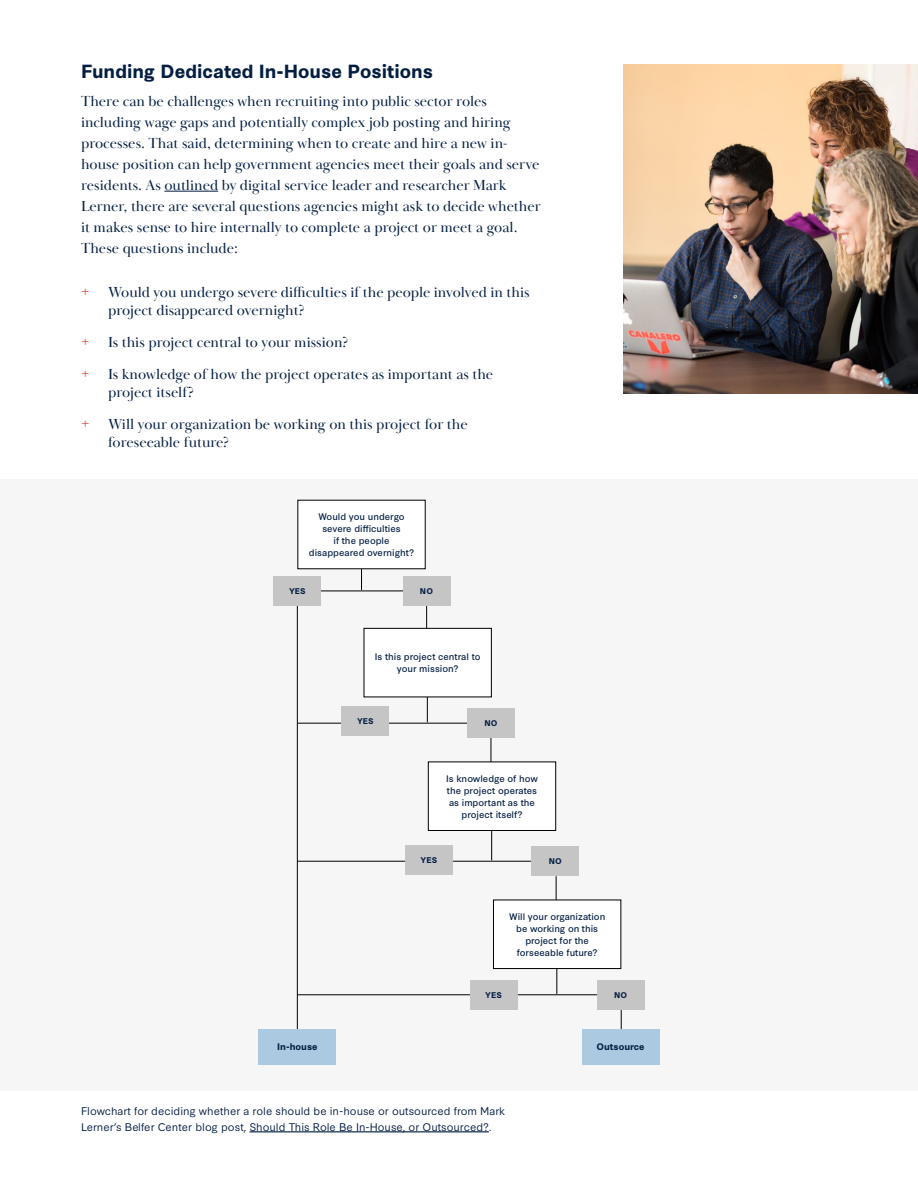
<style>
.page{position:relative;width:918px;height:1188px;background:#fff}
.page>*{position:absolute;margin:0;border:0;box-sizing:border-box;transform-origin:0 0}
.t1{font:700 18px "Synthese";color:#041e42}
.t2{font:15px/21px "Baskerville Display PT";color:#041e42}
.t3{font:10.5px/16.5px "Synthese";color:#041e42}
.t4{font:9px/12px "Synthese";color:#041e42;text-align:center}
.t5{font:700 9px "Synthese";color:#041e42}
.t6{font:700 7.8px "Synthese";letter-spacing:.01em;color:#041e42}
.s1{color:#da291c}
</style>
<div class="page">
<div style="left:0;top:479px;width:918px;height:612px;background:#f6f6f6"></div>
<hr style="left:164px;top:191px;width:54px;height:1px;background:#041e42">
<hr style="left:249px;top:1131px;width:240px;height:1px;background:#041e42">
<hr style="left:298px;top:591px;width:128px;height:1px;background:#000">
<hr style="left:298px;top:723px;width:209px;height:1px;background:#000">
<hr style="left:298px;top:861px;width:271px;height:1px;background:#000">
<hr style="left:298px;top:994px;width:319px;height:1px;background:#000">
<svg style="left:361px;top:569px;width:1px;height:21px"></svg>
<svg style="left:427px;top:697px;width:1px;height:25px"></svg>
<svg style="left:491px;top:831px;width:1px;height:29px"></svg>
<hr style="left:556px;top:964px;width:1px;height:30px;background:#000">
<hr style="left:621px;top:1002px;width:1px;height:30px;background:#000">
<svg style="left:426px;top:606px;width:1px;height:22px"></svg>
<hr style="left:297px;top:605px;width:1px;height:436px;background:#000">
<svg style="left:491px;top:738px;width:1px;height:24px"></svg>
<hr style="left:556px;top:876px;width:1px;height:30px;background:#000">
<div style="left:298px;top:500px;width:127px;height:69px;background:#fff"></div>
<div style="left:364px;top:628px;width:127px;height:69px;background:#fff"></div>
<div style="left:364px;top:628px;width:128px;height:69px;border:1px solid #000"></div>
<div style="left:428px;top:762px;width:128px;height:68px;background:#fff"></div>
<div style="left:428px;top:762px;width:128px;height:69px;border:1px solid #000"></div>
<div style="left:493px;top:900px;width:128px;height:69px;background:#fff"></div>
<div style="left:493px;top:900px;width:128px;height:69px;border:1px solid #000"></div>
<div style="left:274px;top:577px;width:47px;height:29px;background:#c5c5c6"></div>
<div style="left:342px;top:706px;width:47px;height:29px;background:#c5c5c6"></div>
<div style="left:470px;top:981px;width:47px;height:29px;background:#c5c5c6"></div>
<div style="left:405px;top:846px;width:48px;height:29px;background:#c5c5c6"></div>
<div style="left:403px;top:577px;width:47px;height:29px;background:#c5c5c6"></div>
<div style="left:467px;top:709px;width:48px;height:29px;background:#c5c5c6"></div>
<div style="left:532px;top:847px;width:47px;height:29px;background:#c5c5c6"></div>
<div style="left:597px;top:980px;width:47px;height:30px;background:#c5c5c6"></div>
<div style="left:259px;top:1029px;width:77px;height:36px;background:#abc9e1"></div>
<div style="left:582px;top:1029px;width:77px;height:36px;background:#abc9e1"></div>
<img style="left:623px;top:65px;width:295px;height:328px">
<p class="t1" style="left:81px;top:57px;width:354px">Funding Dedicated In-House Positions</p>
<p class="t2" style="left:81px;top:91px;width:461px">There can be challenges when recruiting into public sector roles including wage gaps and potentially complex job posting and hiring processes. That said, determining when to create and hire a new in&shy;house position can help government agencies meet their goals and serve residents. As outlined by digital service leader and researcher Mark Lerner, there are several questions agencies might ask to decide whether it makes sense to hire internally to complete a project or meet a goal.<br>These questions include:</p>
<p class="t2" style="left:108px;top:283px;width:423px;line-height:18px;text-indent:-27px"><span class="s1">+</span> Would you undergo severe difficulties if the people involved in this project disappeared overnight?</p>
<p class="t2" style="left:81px;top:326px;width:414px;line-height:32.2px"><span class="s1">+</span> Is this project central to your mission?<br><span class="s1">+</span> Is knowledge of how the project operates as important as the</p>
<p class="t2" style="left:81px;top:376px;width:388px;line-height:32.2px;text-indent:27px">project itself?<br><span class="s1">+</span> Will your organization be working on this project for the</p>
<p class="t2" style="left:108px;top:432px;width:123px">foreseeable future?</p>
<p class="t4" style="left:309px;top:510px;width:107px">Would you undergo severe difficulties<br>if the people disappeared overnight?</p>
<p class="t6" style="left:289px;top:585px;width:18px">YES</p>
<p class="t6" style="left:420px;top:585px;width:15px">NO</p>
<p class="t4" style="left:375px;top:650px;width:107px">Is this project central to your mission?</p>
<p class="t6" style="left:357px;top:715px;width:18px">YES</p>
<p class="t6" style="left:485px;top:717px;width:15px">NO</p>
<p class="t4" style="left:446px;top:771px;width:93px">Is knowledge of how the project operates as important as the project itself?</p>
<p class="t6" style="left:420px;top:854px;width:18px">YES</p>
<p class="t6" style="left:549px;top:855px;width:15px">NO</p>
<p class="t4" style="left:509px;top:910px;width:98px">Will your organization be working on this project for the forseeable future?</p>
<p class="t6" style="left:485px;top:989px;width:18px">YES</p>
<p class="t6" style="left:614px;top:989px;width:15px">NO</p>
<p class="t5" style="left:277px;top:1040px;width:42px">In-house</p>
<p class="t5" style="left:596px;top:1040px;width:50px">Outsource</p>
<p class="t3" style="left:81px;top:1101px;width:426px">Flowchart for deciding whether a role should be in-house or outsourced from Mark<br>Lerner’s Belfer Center blog post, Should This Role Be In-House, or Outsourced?.</p>
</div>
